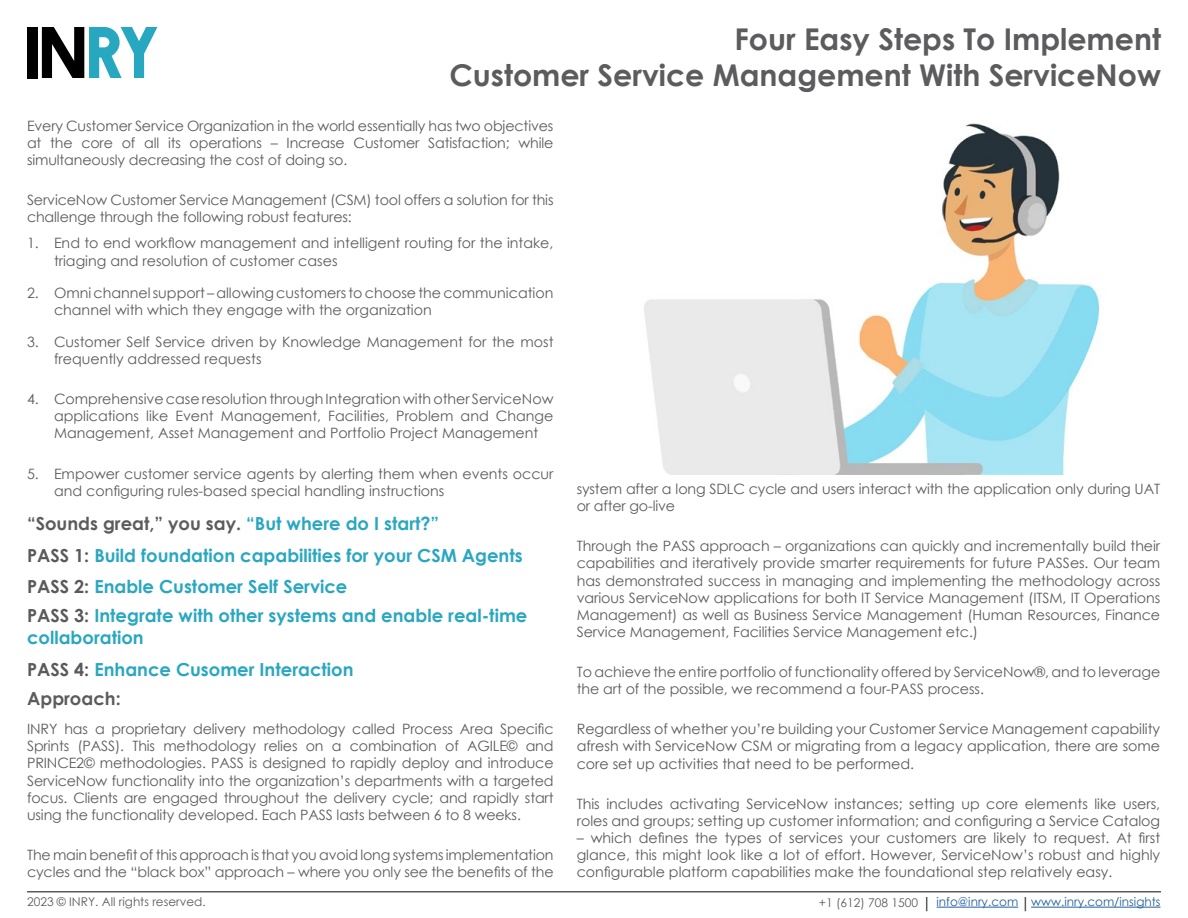
<style>
.page{position:relative;width:1188px;height:918px;background:#fff}
.page>*{position:absolute;margin:0;border:0;box-sizing:border-box;transform-origin:0 0}
.t1{font:700 30px/36px "Century Gothic";color:#5c5c5e;text-align:right}
.t2{font:700 18px/21.6px "Century Gothic";color:#2aa7c0}
.t3{font:700 18px "Century Gothic";color:#5c5c5e}
.t4{font:14.25px/17.1px "Century Gothic";letter-spacing:-.005em;color:#5c5c5e}
.t5{font:14.25px/17.1px "Century Gothic";color:#5a595c;text-align:justify}
.t6{font:12px "Century Gothic";color:#215e9e}
.t7{font:12px "Century Gothic";color:#5c5c5d}
.t8{font:12px "Century Gothic";color:#5c5c5e}
.s1{color:#2aa7c0}
.s2{color:#5a595c}
</style>
<div class="page">
<div style="left:27px;top:27px;width:10px;height:51px;background:#000"></div>
<svg style="left:42px;top:27px;width:115px;height:51px"></svg>
<svg style="left:1025px;top:897px;width:1px;height:14px"></svg>
<svg style="left:926px;top:897px;width:1px;height:14px"></svg>
<hr style="left:937px;top:907px;width:81px;height:1px;background:#215e9e">
<hr style="left:1031px;top:907px;width:129px;height:1px;background:#215e9e">
<hr style="left:27px;top:891px;width:1134px;height:1px;background:#5a5b5c">
<img style="left:644px;top:123px;width:456px;height:351px">
<h1 class="t1" style="left:449px;top:20px;width:713px">Four Easy Steps To Implement<br>Customer Service Management With ServiceNow</h1>
<p class="t4" style="left:27px;top:117px;width:528px;text-align:justify">Every Customer Service Organization in the world essentially has two objectives at the core of all its operations – Increase Customer Satisfaction; while simultaneously decreasing the cost of doing so.</p>
<p class="t4" style="left:27px;top:191px;width:528px">ServiceNow Customer Service Management (CSM) tool offers a solution for this challenge through the following robust features:</p>
<p class="t4" style="left:54px;top:234px;width:501px;text-indent:-27px">1. End to end workflow management and intelligent routing for the intake, triaging and resolution of customer cases</p>
<p class="t4" style="left:54px;top:284px;width:501px;text-indent:-27px">2. Omni channel support – allowing customers to choose the communication channel with which they engage with the organization</p>
<p class="t4" style="left:54px;top:333px;width:501px;text-indent:-27px">3. Customer Self Service driven by Knowledge Management for the most frequently addressed requests</p>
<p class="t4" style="left:54px;top:390px;width:501px;text-align:justify;text-indent:-27px">4. Comprehensive case resolution through Integration with other ServiceNow applications like Event Management, Facilities, Problem and Change Management, Asset Management and Portfolio Project Management</p>
<p class="t4" style="left:54px;top:465px;width:501px;text-indent:-27px">5. Empower customer service agents by alerting them when events occur and configuring rules-based special handling instructions</p>
<p class="t4" style="left:577px;top:480px;width:585px">system after a long SDLC cycle and users interact with the application only during UAT or after go-live</p>
<p class="t4" style="left:577px;top:537px;width:585px;text-align:justify">Through the PASS approach – organizations can quickly and incrementally build their capabilities and iteratively provide smarter requirements for future PASSes. Our team has demonstrated success in managing and implementing the methodology across various ServiceNow applications for both IT Service Management (ITSM, IT Operations Management) as well as Business Service Management (Human Resources, Finance Service Management, Facilities Service Management etc.)</p>
<p class="t4" style="left:577px;top:663px;width:585px">To achieve the entire portfolio of functionality offered by ServiceNow®, and to leverage the art of the possible, we recommend a four-PASS process.</p>
<p class="t5" style="left:577px;top:720px;width:585px">Regardless of whether you’re building your Customer Service Management capability afresh with ServiceNow CSM or migrating from a legacy application, there are some core set up activities that need to be performed.</p>
<p class="t5" style="left:577px;top:795px;width:585px">This includes activating ServiceNow instances; setting up core elements like users, roles and groups; setting up customer information; and configuring a Service Catalog</p>
<p class="t5" style="left:577px;top:829px;width:585px">– which defines the types of services your customers are likely to request. At first glance, this might look like a lot of effort. However, ServiceNow’s robust and highly configurable platform capabilities make the foundational step relatively easy.</p>
<p class="t3" style="left:27px;top:512px;width:414px">“Sounds great,” you say. <span class="s1">“But where do I start?”</span></p>
<p class="t2" style="left:27px;top:544px;width:497px"><span class="s2">PASS 1:</span> Build foundation capabilities for your CSM Agents</p>
<p class="t2" style="left:27px;top:575px;width:322px"><span class="s2">PASS 2:</span> Enable Customer Self Service</p>
<p class="t2" style="left:27px;top:604px;width:502px"><span class="s2">PASS 3:</span> Integrate with other systems and enable real-time collaboration</p>
<p class="t2" style="left:27px;top:658px;width:328px"><span class="s2">PASS 4:</span> Enhance Cusomer Interaction</p>
<p class="t3" style="left:27px;top:688px;width:95px">Approach:</p>
<p class="t4" style="left:27px;top:720px;width:528px;text-align:justify">INRY has a proprietary delivery methodology called Process Area Specific Sprints (PASS). This methodology relies on a combination of AGILE© and PRINCE2© methodologies. PASS is designed to rapidly deploy and introduce ServiceNow functionality into the organization’s departments with a targeted focus. Clients are engaged throughout the delivery cycle; and rapidly start using the functionality developed. Each PASS lasts between 6 to 8 weeks.</p>
<p class="t4" style="left:27px;top:846px;width:528px">The main benefit of this approach is that you avoid long systems implementation cycles and the “black box” approach – where you only see the benefits of the</p>
<p class="t7" style="left:27px;top:893px;width:180px">2023 © INRY. All rights reserved.</p>
<p class="t8" style="left:819px;top:894px;width:101px">+1 (612) 708 1500</p>
<p class="t6" style="left:937px;top:893px;width:225px">info@inry.com www.inry.com/insights</p>
</div>
